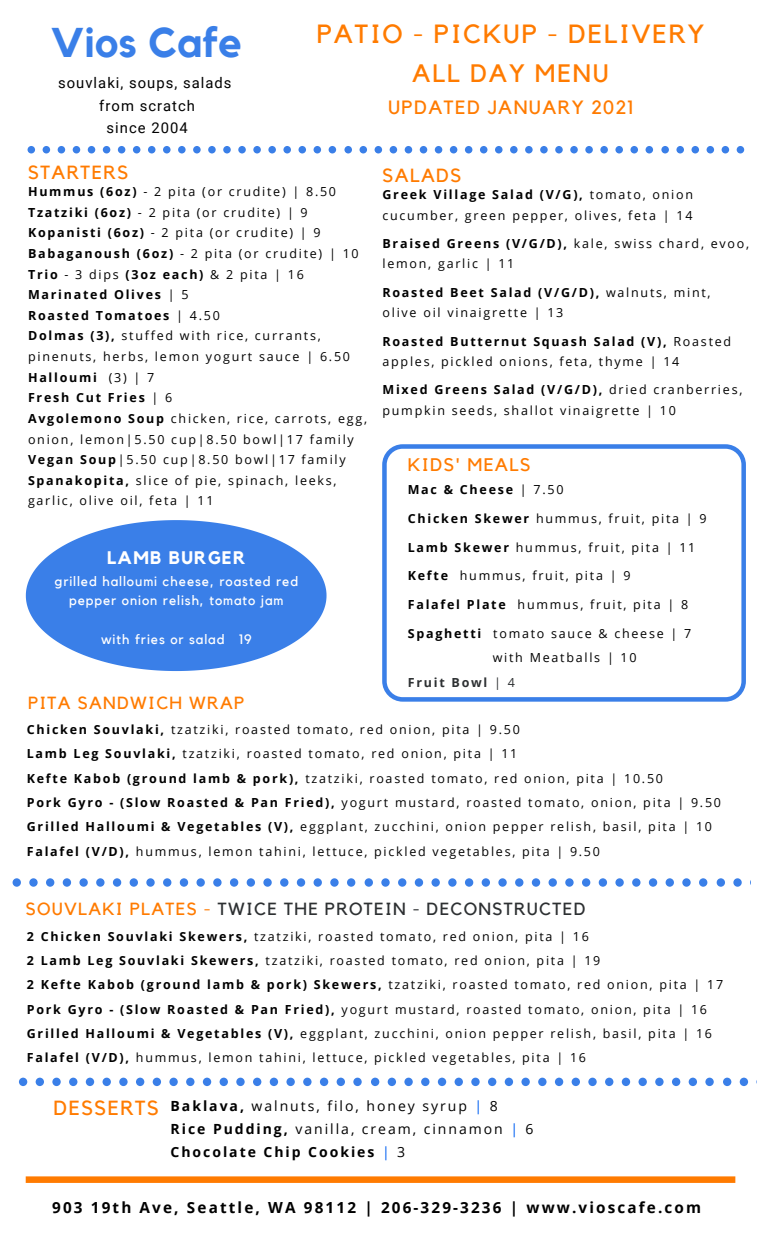
<style>
.page{position:relative;width:765px;height:1260px;background:#fff}
.page>*{position:absolute;margin:0;border:0;box-sizing:border-box;transform-origin:0 0}
.t1{font:700 41.5px "Kollektif";color:#3a7fe8}
.t2{font:26.25px "Kollektif";letter-spacing:.07em;color:#ff7b00}
.t3{font:25.12px "Kollektif";letter-spacing:.07em;color:#ff7b00}
.t4{font:20.38px "Kollektif";letter-spacing:.07em;color:#ff7b00}
.t5{font:19.12px "Kollektif";letter-spacing:.07em;color:#ff7b00}
.t6{font:19px "Kollektif";letter-spacing:.07em;color:#ff7b00}
.t7{font:700 18.12px "Kollektif";letter-spacing:.07em;color:#fff}
.t8{font:18.12px "Kollektif";letter-spacing:.07em;color:#ff7b00}
.t9{font:17.5px "Kollektif";letter-spacing:.07em;color:#2d3032}
.t10{font:17.5px "Kollektif";letter-spacing:.07em;color:#ff7b00}
.t11{font:700 15.25px "Open Sans";letter-spacing:.14em;color:#000}
.t12{font:14.75px "Roboto";letter-spacing:.07em;color:#000}
.t13{font:14px "Open Sans";letter-spacing:.14em;color:#000}
.t14{font:700 14px "Open Sans";letter-spacing:.14em;color:#000}
.t15{font:13.62px/19.4px "Kollektif";letter-spacing:.07em;color:#fff;text-align:center}
.t16{font:12.5px/20.4px "Open Sans";letter-spacing:.14em;color:#000}
.t17{font:700 12.5px "Open Sans";letter-spacing:.14em;color:#000}
.t18{font:700 12.5px "Open Sans";letter-spacing:.14em;color:#2d3032}
.s1{font-weight:700}
.s2{font-weight:400}
.s3{color:#ff7b00}
.s4{color:#0060f2}
.s5{font-weight:400;color:#0060f2}
</style>
<div class="page">
<svg style="left:19px;top:1078px;width:343px;height:8px"></svg>
<svg style="left:371px;top:1078px;width:343px;height:8px"></svg>
<svg style="left:723px;top:1078px;width:34px;height:8px"></svg>
<svg style="left:26px;top:1176px;width:709px;height:7px;background:#ff8311"></svg>
<svg style="left:26px;top:520px;width:301px;height:151px;fill:#3a7fe8"></svg>
<svg style="left:28px;top:146px;width:308px;height:7px"></svg>
<svg style="left:344px;top:146px;width:309px;height:7px"></svg>
<svg style="left:661px;top:146px;width:84px;height:7px"></svg>
<svg style="left:382px;top:444px;width:364px;height:258px"></svg>
<svg style="left:13px;top:878px;width:342px;height:9px"></svg>
<svg style="left:365px;top:878px;width:342px;height:9px"></svg>
<svg style="left:717px;top:878px;width:25px;height:9px"></svg>
<p class="t1" style="left:51px;top:23px;width:193px">Vios Cafe</p>
<p class="t12" style="left:58px;top:74px;width:175px">souvlaki, soups, salads</p>
<p class="t12" style="left:99px;top:97px;width:97px">from scratch</p>
<p class="t12" style="left:107px;top:120px;width:83px">since 2004</p>
<p class="t2" style="left:317px;top:22px;width:389px">PATIO - PICKUP - DELIVERY</p>
<p class="t3" style="left:412px;top:62px;width:198px">ALL DAY MENU</p>
<p class="t5" style="left:388px;top:99px;width:247px">UPDATED JANUARY 2021</p>
<p class="t6" style="left:28px;top:163px;width:102px">STARTERS</p>
<p class="t6" style="left:382px;top:167px;width:81px">SALADS</p>
<p class="t16" style="left:28px;top:181px;width:310px"><span class="s1">Hummus (6oz)</span> - 2 pita (or crudite) | 8.50</p>
<p class="t16" style="left:28px;top:202px;width:281px"><span class="s1">Tzatziki (6oz)</span> - 2 pita (or crudite) | 9</p>
<p class="t16" style="left:28px;top:222px;width:294px"><span class="s1">Kopanisti (6oz)</span> - 2 pita (or crudite) | 9</p>
<p class="t16" style="left:28px;top:243px;width:332px"><span class="s1">Babaganoush (6oz)</span> - 2 pita (or crudite) | 10</p>
<p class="t16" style="left:28px;top:263px;width:277px"><span class="s1">Trio</span> - 3 dips <span class="s1">(3oz each)</span> &amp; 2 pita | 16</p>
<p class="t17" style="left:28px;top:286px;width:162px">Marinated Olives <span class="s2">| 5</span></p>
<p class="t17" style="left:28px;top:306px;width:193px">Roasted Tomatoes <span class="s2">| 4.50</span></p>
<p class="t16" style="left:28px;top:325px;width:324px"><span class="s1">Dolmas (3),</span> stuffed with rice, currants, pinenuts, herbs, lemon yogurt sauce | 6.50</p>
<p class="t17" style="left:28px;top:368px;width:128px">Halloumi <span class="s2">(3) | 7</span></p>
<p class="t17" style="left:28px;top:389px;width:146px">Fresh Cut Fries <span class="s2">| 6</span></p>
<p class="t16" style="left:28px;top:408px;width:341px"><span class="s1">Avgolemono Soup</span> chicken, rice, carrots, egg, onion, lemon|5.50 cup|8.50 bowl|17 family</p>
<p class="t16" style="left:28px;top:449px;width:319px"><span class="s1">Vegan Soup</span>|5.50 cup|8.50 bowl|17 family</p>
<p class="t16" style="left:28px;top:470px;width:310px"><span class="s1">Spanakopita,</span> slice of pie, spinach, leeks, garlic, olive oil, feta | 11</p>
<p class="t7" style="left:107px;top:549px;width:140px">LAMB BURGER</p>
<p class="t15" style="left:54px;top:572px;width:245px">grilled halloumi cheese, roasted red pepper onion relish, tomato jam</p>
<p class="t15" style="left:101px;top:630px;width:152px">with fries or salad 19</p>
<p class="t10" style="left:28px;top:695px;width:218px">PITA SANDWICH WRAP</p>
<p class="t16" style="left:382px;top:184px;width:312px"><span class="s1">Greek Village Salad (V/G),</span> tomato, onion cucumber, green pepper, olives, feta | 14</p>
<p class="t16" style="left:382px;top:233px;width:368px"><span class="s1">Braised Greens (V/G/D),</span> kale, swiss chard, evoo, lemon, garlic | 11</p>
<p class="t16" style="left:382px;top:282px;width:330px"><span class="s1">Roasted Beet Salad (V/G/D),</span> walnuts, mint, olive oil vinaigrette | 13</p>
<p class="t16" style="left:382px;top:331px;width:350px"><span class="s1">Roasted Butternut Squash Salad (V),</span> Roasted apples, pickled onions, feta, thyme | 14</p>
<p class="t16" style="left:382px;top:379px;width:361px"><span class="s1">Mixed Greens Salad (V/G/D),</span> dried cranberries, pumpkin seeds, shallot vinaigrette | 10</p>
<p class="t8" style="left:408px;top:456px;width:124px">KIDS' MEALS</p>
<p class="t17" style="left:408px;top:481px;width:157px">Mac &amp; Cheese <span class="s2">| 7.50</span></p>
<p class="t16" style="left:408px;top:508px;width:300px"><span class="s1">Chicken Skewer</span> hummus, fruit, pita | 9</p>
<p class="t16" style="left:408px;top:537px;width:289px"><span class="s1">Lamb Skewer</span> hummus, fruit, pita | 11</p>
<p class="t16" style="left:408px;top:565px;width:224px"><span class="s1">Kefte</span> hummus, fruit, pita | 9</p>
<p class="t16" style="left:408px;top:594px;width:282px"><span class="s1">Falafel Plate</span> hummus, fruit, pita | 8</p>
<p class="t16" style="left:408px;top:623px;width:285px"><span class="s1">Spaghetti</span> tomato sauce &amp; cheese | 7</p>
<p class="t16" style="left:493px;top:647px;width:145px">with Meatballs | 10</p>
<p class="t18" style="left:408px;top:673px;width:109px">Fruit Bowl <span class="s2">| 4</span></p>
<p class="t16" style="left:27px;top:719px;width:495px"><span class="s1">Chicken Souvlaki,</span> tzatziki, roasted tomato, red onion, pita | 9.50</p>
<p class="t16" style="left:27px;top:743px;width:492px"><span class="s1">Lamb Leg Souvlaki,</span> tzatziki, roasted tomato, red onion, pita | 11</p>
<p class="t16" style="left:27px;top:768px;width:638px"><span class="s1">Kefte Kabob (ground lamb &amp; pork),</span> tzatziki, roasted tomato, red onion, pita | 10.50</p>
<p class="t16" style="left:27px;top:792px;width:696px"><span class="s1">Pork Gyro - (Slow Roasted &amp; Pan Fried),</span> yogurt mustard, roasted tomato, onion, pita | 9.50</p>
<p class="t16" style="left:27px;top:816px;width:687px"><span class="s1">Grilled Halloumi &amp; Vegetables (V),</span> eggplant, zucchini, onion pepper relish, basil, pita | 10</p>
<p class="t16" style="left:27px;top:841px;width:575px"><span class="s1">Falafel (V/D),</span> hummus, lemon tahini, lettuce, pickled vegetables, pita | 9.50</p>
<p class="t9" style="left:26px;top:901px;width:561px"><span class="s3">SOUVLAKI PLATES -</span> TWICE THE PROTEIN - DECONSTRUCTED</p>
<p class="t16" style="left:27px;top:926px;width:564px"><span class="s1">2 Chicken Souvlaki Skewers,</span> tzatziki, roasted tomato, red onion, pita | 16</p>
<p class="t16" style="left:27px;top:950px;width:575px"><span class="s1">2 Lamb Leg Souvlaki Skewers,</span> tzatziki, roasted tomato, red onion, pita | 19</p>
<p class="t16" style="left:27px;top:974px;width:698px"><span class="s1">2 Kefte Kabob (ground lamb &amp; pork) Skewers,</span> tzatziki, roasted tomato, red onion, pita | 17</p>
<p class="t16" style="left:27px;top:999px;width:682px"><span class="s1">Pork Gyro - (Slow Roasted &amp; Pan Fried),</span> yogurt mustard, roasted tomato, onion, pita | 16</p>
<p class="t16" style="left:27px;top:1023px;width:687px"><span class="s1">Grilled Halloumi &amp; Vegetables (V),</span> eggplant, zucchini, onion pepper relish, basil, pita | 16</p>
<p class="t16" style="left:27px;top:1047px;width:561px"><span class="s1">Falafel (V/D),</span> hummus, lemon tahini, lettuce, pickled vegetables, pita | 16</p>
<p class="t4" style="left:54px;top:1099px;width:107px">DESSERTS</p>
<p class="t13" style="left:171px;top:1096px;width:329px"><span class="s1">Baklava,</span> walnuts, filo, honey syrup <span class="s4">|</span> 8</p>
<p class="t13" style="left:171px;top:1119px;width:365px"><span class="s1">Rice Pudding,</span> vanilla, cream, cinnamon <span class="s4">|</span> 6</p>
<p class="t14" style="left:171px;top:1142px;width:236px">Chocolate Chip Cookies <span class="s5">|</span> <span class="s2">3</span></p>
<p class="t11" style="left:52px;top:1197px;width:651px">903 19th Ave, Seattle, WA 98112 | 206-329-3236 | www.vioscafe.com</p>
</div>
